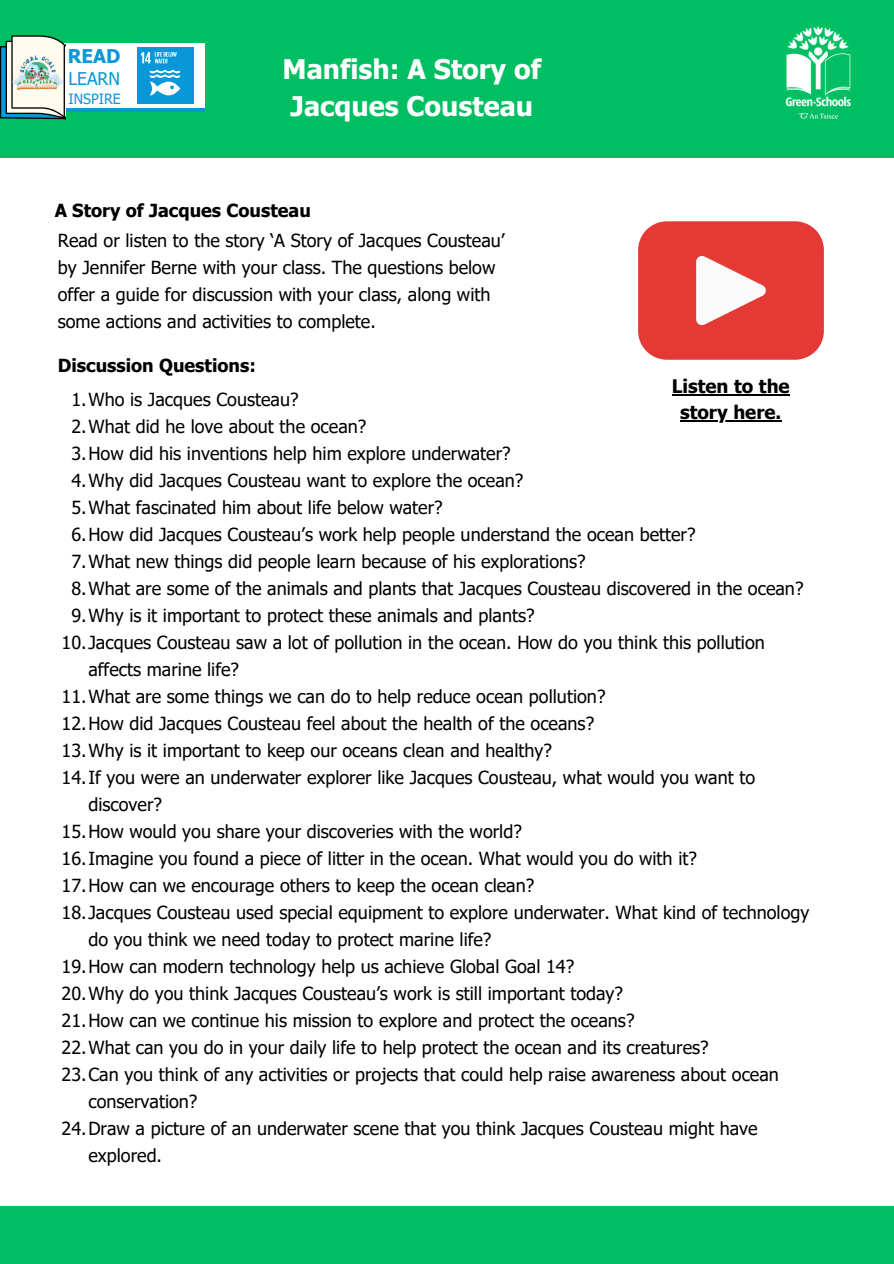
<style>
.page{position:relative;width:894px;height:1264px;background:#fff}
.page>*{position:absolute;margin:0;border:0;box-sizing:border-box;transform-origin:0 0}
.t1{font:700 27px/37.2px "Tahoma";color:#fff}
.t2{font:700 18.9px "Tahoma";color:#0a97d9}
.t3{font:700 18.75px/25.8px "Tahoma";color:#000;text-align:center}
.t4{font:18px/27px "Tahoma";color:#000}
.t5{font:700 18px "Tahoma";color:#000}
.t6{font:17.55px "Tahoma";color:#0a97d9}
.t7{font:14.1px "Tahoma";color:#0a97d9}
</style>
<div class="page">
<div style="left:0;top:0;width:893px;height:158px;background:#00bf63"></div>
<div style="left:0;top:1205px;width:893px;height:58px;background:#00bf63"></div>
<svg style="left:638px;top:221px;width:185px;height:139px;background:#e85451"></svg>
<hr style="left:671px;top:394px;width:118px;height:1px;background:#000">
<hr style="left:679px;top:420px;width:102px;height:1px;background:#000">
<img style="left:785px;top:26px;width:66px;height:93px">
<div style="left:57px;top:47px;width:147px;height:65px;background:#0a97d9"></div>
<div style="left:52px;top:43px;width:152px;height:65px;background:#fff"></div>
<div style="left:137px;top:47px;width:56px;height:57px;background:#0a97d9"></div>
<svg style="left:141px;top:52px;width:40px;height:43px"></svg>
<svg style="left:0;top:35px;width:66px;height:84px;background:#89afae"></svg>
<img style="left:11px;top:48px;width:54px;height:54px">
<p class="t2" style="left:68px;top:43px;width:54px">READ</p>
<p class="t7" style="left:69px;top:89px;width:54px">INSPIRE</p>
<p class="t6" style="left:69px;top:66px;width:53px">LEARN</p>
<h1 class="t1" style="left:282px;top:51px;width:260px">Manfish: A Story of<br>Jacques Cousteau</h1>
<p class="t5" style="left:55px;top:197px;width:258px">A Story of Jacques Cousteau</p>
<p class="t4" style="left:58px;top:228px;width:448px">Read or listen to the story ‘A Story of Jacques Cousteau’ by Jennifer Berne with your class. The questions below offer a guide for discussion with your class, along with some actions and activities to complete.</p>
<p class="t5" style="left:58px;top:352px;width:199px">Discussion Questions:</p>
<p class="t3" style="left:671px;top:374px;width:119px">Listen to the story here.</p>
<p class="t4" style="left:71px;top:387px;width:229px">1.Who is Jacques Cousteau?</p>
<p class="t4" style="left:71px;top:414px;width:296px">2.What did he love about the ocean?</p>
<p class="t4" style="left:71px;top:441px;width:440px">3.How did his inventions help him explore underwater?</p>
<p class="t4" style="left:71px;top:468px;width:453px">4.Why did Jacques Cousteau want to explore the ocean?</p>
<p class="t4" style="left:71px;top:495px;width:373px">5.What fascinated him about life below water?</p>
<p class="t4" style="left:71px;top:522px;width:625px">6.How did Jacques Cousteau’s work help people understand the ocean better?</p>
<p class="t4" style="left:71px;top:549px;width:515px">7.What new things did people learn because of his explorations?</p>
<p class="t4" style="left:71px;top:576px;width:733px">8.What are some of the animals and plants that Jacques Cousteau discovered in the ocean?</p>
<p class="t4" style="left:71px;top:603px;width:464px">9.Why is it important to protect these animals and plants?</p>
<p class="t4" style="left:61px;top:630px;width:704px">10.Jacques Cousteau saw a lot of pollution in the ocean. How do you think this pollution</p>
<p class="t4" style="left:88px;top:657px;width:152px">affects marine life?</p>
<p class="t4" style="left:61px;top:684px;width:545px">11.What are some things we can do to help reduce ocean pollution?</p>
<p class="t4" style="left:61px;top:711px;width:534px">12.How did Jacques Cousteau feel about the health of the oceans?</p>
<p class="t4" style="left:61px;top:738px;width:492px">13.Why is it important to keep our oceans clean and healthy?</p>
<p class="t4" style="left:61px;top:765px;width:695px">14.If you were an underwater explorer like Jacques Cousteau, what would you want to</p>
<p class="t4" style="left:88px;top:792px;width:75px">discover?</p>
<p class="t4" style="left:61px;top:819px;width:461px">15.How would you share your discoveries with the world?</p>
<p class="t4" style="left:61px;top:846px;width:636px">16.Imagine you found a piece of litter in the ocean. What would you do with it?</p>
<p class="t4" style="left:61px;top:873px;width:474px">17.How can we encourage others to keep the ocean clean?</p>
<p class="t4" style="left:61px;top:900px;width:749px">18.Jacques Cousteau used special equipment to explore underwater. What kind of technology</p>
<p class="t4" style="left:88px;top:927px;width:404px">do you think we need today to protect marine life?</p>
<p class="t4" style="left:61px;top:954px;width:514px">19.How can modern technology help us achieve Global Goal 14?</p>
<p class="t4" style="left:61px;top:981px;width:563px">20.Why do you think Jacques Cousteau’s work is still important today?</p>
<p class="t4" style="left:61px;top:1008px;width:574px">21.How can we continue his mission to explore and protect the oceans?</p>
<p class="t4" style="left:61px;top:1035px;width:648px">22.What can you do in your daily life to help protect the ocean and its creatures?</p>
<p class="t4" style="left:61px;top:1062px;width:718px">23.Can you think of any activities or projects that could help raise awareness about ocean</p>
<p class="t4" style="left:88px;top:1089px;width:110px">conservation?</p>
<p class="t4" style="left:61px;top:1116px;width:697px">24.Draw a picture of an underwater scene that you think Jacques Cousteau might have</p>
<p class="t4" style="left:88px;top:1143px;width:75px">explored.</p>
</div>
